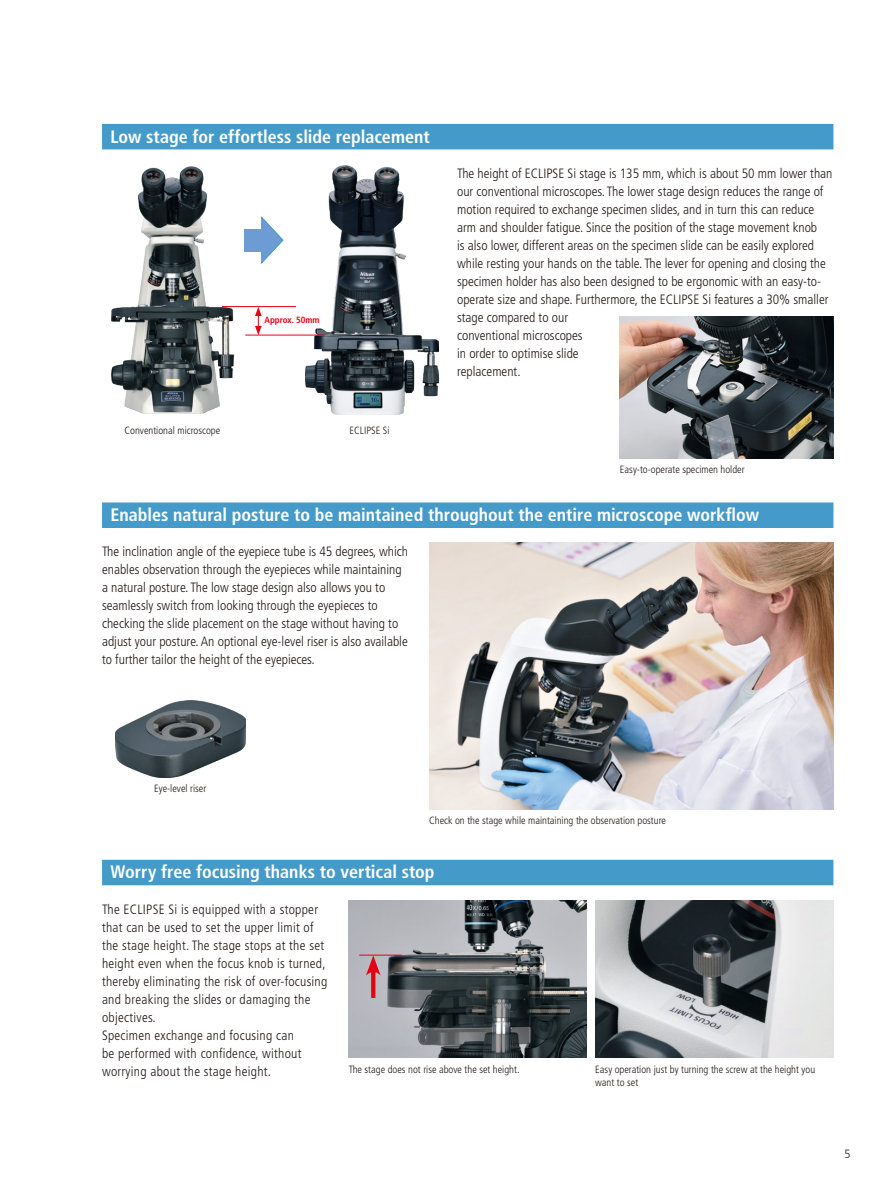
<style>
.page{position:relative;width:893px;height:1191px;background:#fff}
.page>*{position:absolute;margin:0;border:0;box-sizing:border-box;transform-origin:0 0}
.t1{font:700 condensed 18px "Frutiger LT Std";color:#fff}
.t2{font:300 condensed 13.5px/18px "Frutiger LT Std";color:#231916}
.t3{font:300 condensed 13.5px/18px "Frutiger LT Std";letter-spacing:.02em;color:#231916}
.t4{font:300 12px "Frutiger LT Std";color:#231916;scale:.9 1}
.t5{font:300 condensed 10.5px/13.5px "Frutiger LT Std";color:#231916}
.t6{font:700 condensed 9px "Frutiger LT Std";color:#e60013}
</style>
<div class="page">
<div style="left:102px;top:502px;width:731px;height:26px;background:#449bca"></div>
<div style="left:102px;top:124px;width:731px;height:25px;background:#449bca"></div>
<img style="left:619px;top:316px;width:214px;height:142px">
<svg style="left:261px;top:216px;width:23px;height:48px"></svg>
<div style="left:244px;top:229px;width:25px;height:22px;background:#6c9cd3"></div>
<img style="left:111px;top:166px;width:123px;height:248px">
<img style="left:305px;top:166px;width:133px;height:249px">
<hr style="left:222px;top:306px;width:74px;height:1px;background:#e60013">
<hr style="left:245px;top:335px;width:80px;height:1px;background:#e60013">
<svg style="left:255px;top:307px;width:7px;height:28px"></svg>
<img style="left:429px;top:542px;width:404px;height:267px">
<img style="left:115px;top:700px;width:130px;height:77px">
<div style="left:102px;top:859px;width:731px;height:26px;background:#449bca"></div>
<img style="left:595px;top:900px;width:238px;height:157px">
<img style="left:349px;top:900px;width:238px;height:157px">
<svg style="left:371px;top:975px;width:4px;height:23px"></svg>
<svg style="left:366px;top:955px;width:15px;height:20px"></svg>
<hr style="left:359px;top:954px;width:43px;height:1px;background:#e60013">
<h1 class="t1" style="left:111px;top:126px;width:321px">Low stage for effortless slide replacement</h1>
<p class="t6" style="left:265px;top:315px;width:56px">Approx. 50mm</p>
<p class="t5" style="left:125px;top:424px;width:97px">Conventional microscope</p>
<p class="t5" style="left:350px;top:424px;width:41px">ECLIPSE Si</p>
<p class="t2" style="left:457px;top:164px;width:377px">The height of ECLIPSE Si stage is 135 mm, which is about 50 mm lower than our conventional microscopes. The lower stage design reduces the range of motion required to exchange specimen slides, and in turn this can reduce arm and shoulder fatigue. Since the position of the stage movement knob<br>is also lower, different areas on the specimen slide can be easily explored while resting your hands on the table. The lever for opening and closing the specimen holder has also been designed to be ergonomic with an easy-to&shy;operate size and shape. Furthermore, the ECLIPSE Si features a 30% smaller stage compared to our<br>conventional microscopes<br>in order to optimise slide<br>replacement.</p>
<p class="t5" style="left:620px;top:463px;width:126px">Easy-to-operate specimen holder</p>
<h1 class="t1" style="left:111px;top:504px;width:650px">Enables natural posture to be maintained throughout the entire microscope workflow</h1>
<p class="t2" style="left:102px;top:543px;width:308px">The inclination angle of the eyepiece tube is 45 degrees, which enables observation through the eyepieces while maintaining a natural posture. The low stage design also allows you to seamlessly switch from looking through the eyepieces to checking the slide placement on the stage without having to adjust your posture. An optional eye-level riser is also available to further tailor the height of the eyepieces.</p>
<p class="t5" style="left:154px;top:782px;width:54px">Eye-level riser</p>
<p class="t5" style="left:429px;top:814px;width:238px">Check on the stage while maintaining the observation posture</p>
<h1 class="t1" style="left:111px;top:861px;width:326px">Worry free focusing thanks to vertical stop</h1>
<p class="t3" style="left:102px;top:900px;width:227px">The ECLIPSE Si is equipped with a stopper that can be used to set the upper limit of the stage height. The stage stops at the set height even when the focus knob is turned, thereby eliminating the risk of over-focusing and breaking the slides or damaging the objectives.<br>Specimen exchange and focusing can<br>be performed with confidence, without worrying about the stage height.</p>
<p class="t5" style="left:349px;top:1062px;width:172px">The stage does not rise above the set height.</p>
<p class="t5" style="left:595px;top:1062px;width:221px">Easy operation just by turning the screw at the height you want to set</p>
<p class="t4" style="left:844px;top:1147px;width:8px">5</p>
</div>
